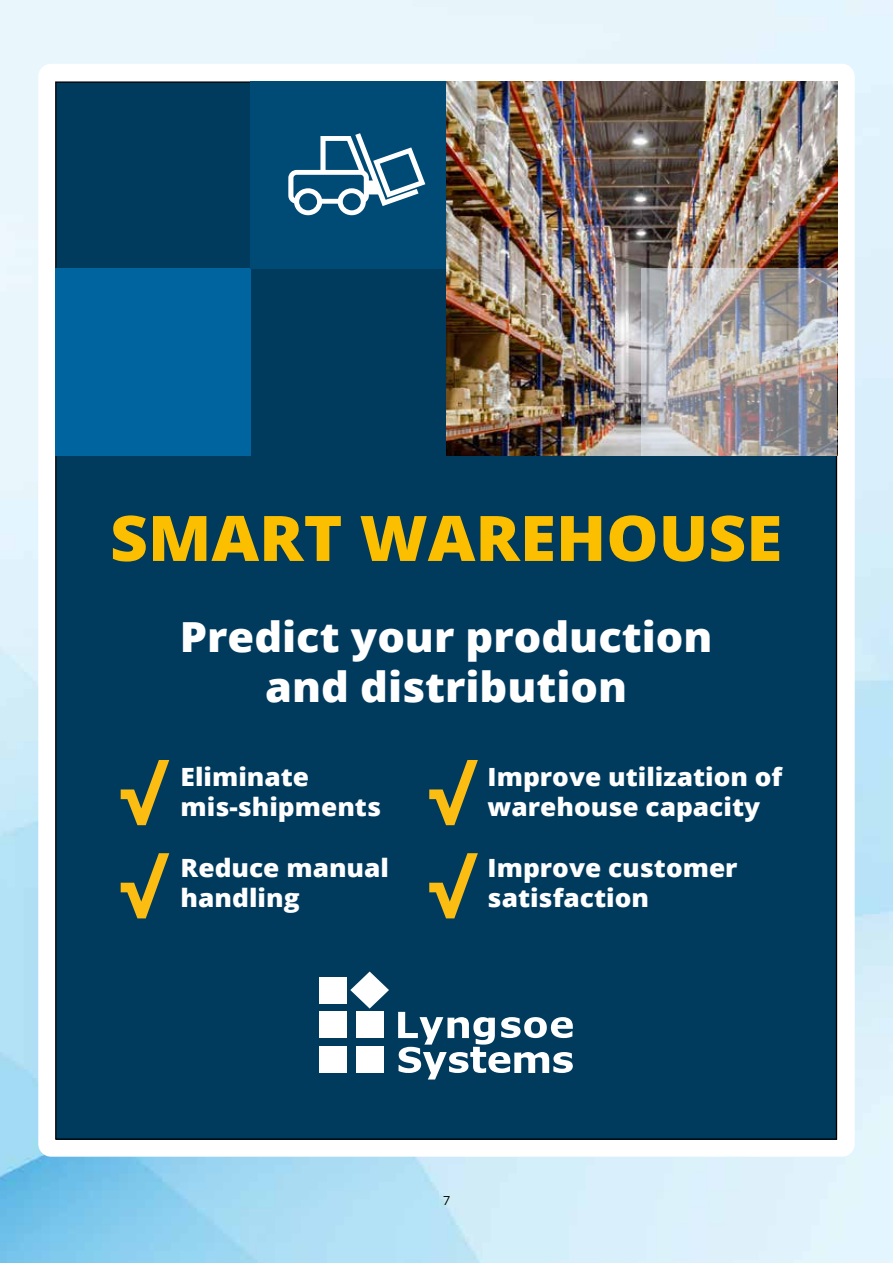
<style>
.page{position:relative;width:893px;height:1263px;background:#fff}
.page>*{position:absolute;margin:0;border:0;box-sizing:border-box;transform-origin:0 0}
.t1{font:800 75.45px/93.2px "Open Sans";color:#fbbd12;scale:1.05 1}
.t2{font:800 62.85px "Open Sans";color:#fcbf00;scale:1.05 1}
.t3{font:800 41.55px/49.8px "Open Sans";color:#fff;text-align:center;scale:1.05 1}
.t4{font:800 25.2px/30.2px "Open Sans";color:#fff;scale:1.05 1}
.t5{font:12.75px "Gotham";color:#000}
</style>
<div class="page">
<img style="left:0;top:0;width:893px;height:1263px">
<div style="left:38px;top:64px;width:817px;height:1093px;background:#fff;border-radius:13px"></div>
<div style="left:56px;top:82px;width:780px;height:1057px;background:#003b5e"></div>
<svg style="left:350px;top:971px;width:39px;height:37px"></svg>
<div style="left:319px;top:977px;width:28px;height:26px;background:#fff"></div>
<div style="left:319px;top:1012px;width:28px;height:26px;background:#fff"></div>
<div style="left:356px;top:1012px;width:27px;height:26px;background:#fff"></div>
<div style="left:356px;top:1047px;width:27px;height:26px;background:#fff"></div>
<div style="left:319px;top:1047px;width:28px;height:26px;background:#fff"></div>
<svg style="left:398px;top:1012px;width:175px;height:67px"></svg>
<div style="left:55px;top:268px;width:196px;height:188px;background:#00659e"></div>
<div style="left:251px;top:81px;width:195px;height:187px;background:#004b75"></div>
<svg style="left:288px;top:133px;width:137px;height:82px"></svg>
<img style="left:446px;top:81px;width:391px;height:375px">
<img style="left:642px;top:268px;width:195px;height:188px">
<h2 class="t2" style="left:110px;top:490px;width:642px">SMART WAREHOUSE</h2>
<h3 class="t3" style="left:180px;top:610px;width:509px">Predict your production and distribution</h3>
<h1 class="t1" style="left:119px;top:747px;width:43px">√ √</h1>
<p class="t4" style="left:181px;top:760px;width:192px">Eliminate mis-shipments</p>
<p class="t4" style="left:181px;top:851px;width:200px">Reduce manual handling</p>
<h1 class="t1" style="left:428px;top:747px;width:43px">√</h1>
<h1 class="t1" style="left:428px;top:840px;width:43px">√</h1>
<p class="t4" style="left:488px;top:760px;width:282px">Improve utilization of warehouse capacity</p>
<p class="t4" style="left:488px;top:851px;width:240px">Improve customer satisfaction</p>
<p class="t5" style="left:443px;top:1192px;width:9px">7</p>
</div>
